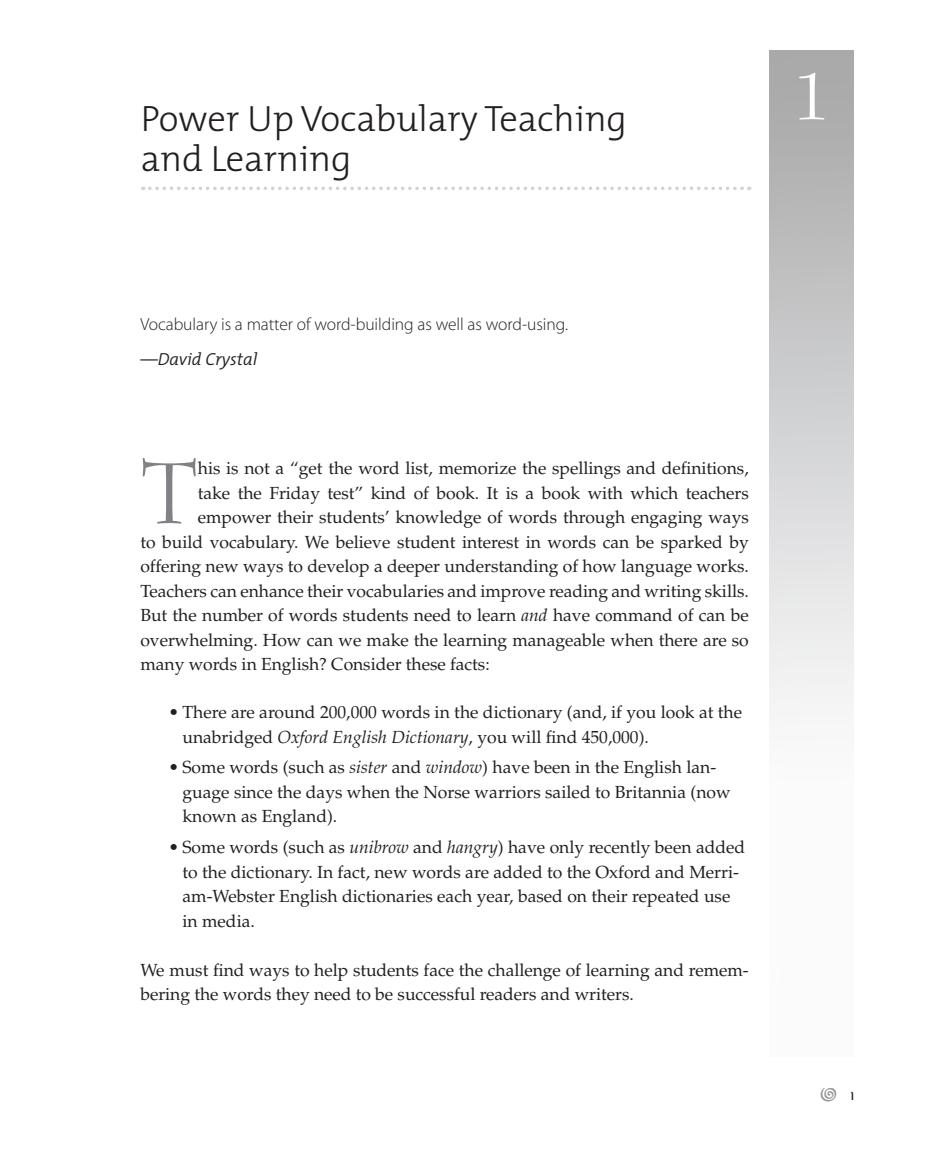
<style>
.page{position:relative;width:926px;height:1162px;background:#fff}
.page>*{position:absolute;margin:0;border:0;box-sizing:border-box;transform-origin:0 0}
.t1{font:94.5px "Bernhard Modern";color:#808285}
.t2{font:73.5px "Bernhard Modern";color:#fff}
.t3{font:300 36.75px/40.2px "The Mix";letter-spacing:-.005em;color:#231f20}
.t4{font:17.5px/24.5px "Palatino";letter-spacing:-.005em;color:#231f20}
.t5{font:300 17.5px "Myriad";letter-spacing:-.005em;color:#231f20}
.t6{font:italic 300 17.5px "The Mix";letter-spacing:-.005em;color:#231f20}
.s1{font-style:italic}
</style>
<div class="page">
<svg style="left:150px;top:186px;width:599px;height:4px"></svg>
<h3 class="t3" style="left:141px;top:97px;width:487px">Power Up Vocabulary Teaching and Learning</h3>
<h2 class="t2" style="left:790px;top:56px;width:42px">1</h2>
<p class="t5" style="left:140px;top:316px;width:429px">Vocabulary is a matter of word-building as well as word-using.</p>
<p class="t6" style="left:140px;top:345px;width:118px">—David Crystal</p>
<h1 class="t1" style="left:140px;top:442px;width:59px">T</h1>
<p class="t4" style="left:198px;top:456px;width:552px">his is not a “get the word list, memorize the spellings and definitions,</p>
<p class="t4" style="left:198px;top:480px;width:552px">take the Friday test” kind of book. It is a book with which teachers</p>
<p class="t4" style="left:198px;top:505px;width:552px">empower their students’ knowledge of words through engaging ways</p>
<p class="t4" style="left:140px;top:529px;width:609px">to build vocabulary. We believe student interest in words can be sparked by</p>
<p class="t4" style="left:140px;top:554px;width:609px">offering new ways to develop a deeper understanding of how language works.</p>
<p class="t4" style="left:140px;top:578px;width:609px">Teachers can enhance their vocabularies and improve reading and writing skills.</p>
<p class="t4" style="left:140px;top:603px;width:609px">But the number of words students need to learn <span class="s1">and</span> have command of can be</p>
<p class="t4" style="left:140px;top:627px;width:609px">overwhelming. How can we make the learning manageable when there are so</p>
<p class="t4" style="left:140px;top:652px;width:350px">many words in English? Consider these facts:</p>
<p class="t4" style="left:182px;top:700px;width:561px;text-indent:-14px">• There are around 200,000 words in the dictionary (and, if you look at the unabridged <span class="s1">Oxford English Dictionary</span>, you will find 450,000).</p>
<p class="t4" style="left:182px;top:755px;width:549px;text-indent:-14px">• Some words (such as <span class="s1">sister</span> and <span class="s1">window</span>) have been in the English lan&shy;guage since the days when the Norse warriors sailed to Britannia (now known as England).</p>
<p class="t4" style="left:182px;top:835px;width:564px;text-indent:-14px">• Some words (such as <span class="s1">unibrow</span> and <span class="s1">hangry</span>) have only recently been added to the dictionary. In fact, new words are added to the Oxford and Merri&shy;am-Webster English dictionaries each year, based on their repeated use in media.</p>
<p class="t4" style="left:140px;top:957px;width:609px">We must find ways to help students face the challenge of learning and remem&shy;bering the words they need to be successful readers and writers.</p>
</div>
